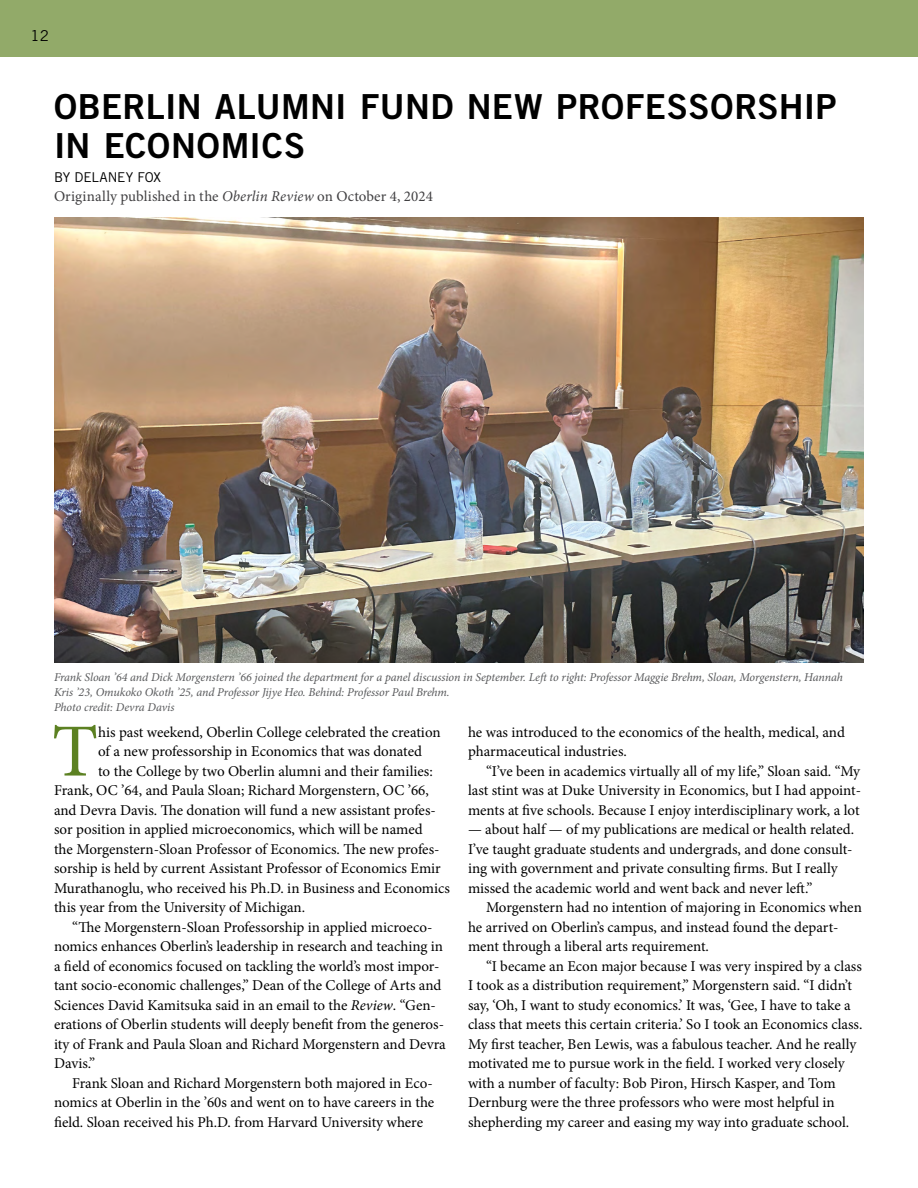
<style>
.page{position:relative;width:918px;height:1188px;background:#fff}
.page>*{position:absolute;margin:0;border:0;box-sizing:border-box;transform-origin:0 0}
.body_w_indent{font:75px "Minion Pro";color:#5c8122}
.headline_TG{font:34.5px/38.2px "Trade Gothic LT Std Bd 2";letter-spacing:.015em;color:#000}
.body_w_indent-2{font:15px/19.5px "Minion Pro";letter-spacing:-.005em;color:#000}
.t1{font:15px "Minion Pro";letter-spacing:.005em;color:#414042}
.t2{font:15px "Trade Gothic LT Std";color:#000}
.t3{font:13.5px "Trade Gothic LT Std";letter-spacing:-.01em;color:#000}
.t4{font:italic 12px/15px "Minion Pro";letter-spacing:-.01em;color:#58595b}
.s1{font-style:italic}
</style>
<div class="page">
<div style="left:0;top:0;width:918px;height:56px;background:#92aa69"></div>
<img style="left:54px;top:218px;width:810px;height:445px">
<p class="t2" style="left:31px;top:26px;width:20px">12</p>
<h2 class="headline_TG" style="left:54px;top:87px;width:784px">OBERLIN ALUMNI FUND NEW PROFESSORSHIP<br>IN ECONOMICS</h2>
<p class="t3" style="left:54px;top:169px;width:109px">BY DELANEY FOX</p>
<p class="t1" style="left:54px;top:187px;width:381px">Originally published in the <span class="s1">Oberlin Review</span> on October 4, 2024</p>
<p class="t4" style="left:54px;top:669px;width:790px">Frank Sloan ’64 and Dick Morgenstern ’66 joined the department for a panel discussion in September. Left to right: Professor Maggie Brehm, Sloan, Morgenstern, Hannah<br>Kris ’23, Omukoko Okoth ’25, and Professor Jijye Heo. Behind: Professor Paul Brehm.</p>
<p class="t4" style="left:54px;top:699px;width:122px">Photo credit: Devra Davis</p>
<p class="body_w_indent" style="left:52px;top:701px;width:48px">T</p>
<p class="body_w_indent-2" style="left:98px;top:722px;width:344px">his past weekend, Oberlin College celebrated the creation</p>
<p class="body_w_indent-2" style="left:98px;top:742px;width:325px">of a new professorship in Economics that was donated</p>
<p class="body_w_indent-2" style="left:98px;top:761px;width:336px">to the College by two Oberlin alumni and their families:</p>
<p class="body_w_indent-2" style="left:54px;top:781px;width:376px">Frank, OC ’64, and Paula Sloan; Richard Morgenstern, OC ’66,</p>
<p class="body_w_indent-2" style="left:54px;top:800px;width:383px">and Devra Davis. The donation will fund a new assistant profes-</p>
<p class="body_w_indent-2" style="left:54px;top:820px;width:370px">sor position in applied microeconomics, which will be named</p>
<p class="body_w_indent-2" style="left:54px;top:839px;width:387px">the Morgenstern-Sloan Professor of Economics. The new profes-</p>
<p class="body_w_indent-2" style="left:54px;top:859px;width:388px">sorship is held by current Assistant Professor of Economics Emir</p>
<p class="body_w_indent-2" style="left:54px;top:878px;width:398px">Murathanoglu, who received his Ph.D. in Business and Economics</p>
<p class="body_w_indent-2" style="left:54px;top:898px;width:253px">this year from the University of Michigan.</p>
<p class="body_w_indent-2" style="left:54px;top:917px;width:393px;text-indent:18px">“The Morgenstern-Sloan Professorship in applied microeco&shy;nomics enhances Oberlin’s leadership in research and teaching in a field of economics focused on tackling the world’s most impor&shy;tant socio-economic challenges,” Dean of the College of Arts and Sciences David Kamitsuka said in an email to the <span class="s1">Review</span>. “Gen&shy;erations of Oberlin students will deeply benefit from the generos&shy;ity of Frank and Paula Sloan and Richard Morgenstern and Devra Davis.”</p>
<p class="body_w_indent-2" style="left:54px;top:1073px;width:382px;text-align:justify;text-indent:18px">Frank Sloan and Richard Morgenstern both majored in Eco&shy;nomics at Oberlin in the ’60s and went on to have careers in the field. Sloan received his Ph.D. from Harvard University where</p>
<p class="body_w_indent-2" style="left:468px;top:722px;width:379px">he was introduced to the economics of the health, medical, and pharmaceutical industries.</p>
<p class="body_w_indent-2" style="left:468px;top:761px;width:395px;text-align:justify;text-indent:18px">“I’ve been in academics virtually all of my life,” Sloan said. “My last stint was at Duke University in Economics, but I had appoint&shy;ments at five schools. Because I enjoy interdisciplinary work, a lot</p>
<p class="body_w_indent-2" style="left:468px;top:820px;width:388px">— about half — of my publications are medical or health related.<br>I’ve taught graduate students and undergrads, and done consult&shy;ing with government and private consulting firms. But I really missed the academic world and went back and never left.”</p>
<p class="body_w_indent-2" style="left:468px;top:898px;width:395px;text-indent:18px">Morgenstern had no intention of majoring in Economics when he arrived on Oberlin’s campus, and instead found the depart&shy;ment through a liberal arts requirement.</p>
<p class="body_w_indent-2" style="left:468px;top:956px;width:396px;text-indent:18px">“I became an Econ major because I was very inspired by a class I took as a distribution requirement,” Morgenstern said. “I didn’t say, ‘Oh, I want to study economics.’ It was, ‘Gee, I have to take a class that meets this certain criteria.’ So I took an Economics class.<br>My first teacher, Ben Lewis, was a fabulous teacher. And he really motivated me to pursue work in the field. I worked very closely with a number of faculty: Bob Piron, Hirsch Kasper, and Tom Dernburg were the three professors who were most helpful in shepherding my career and easing my way into graduate school.</p>
</div>
